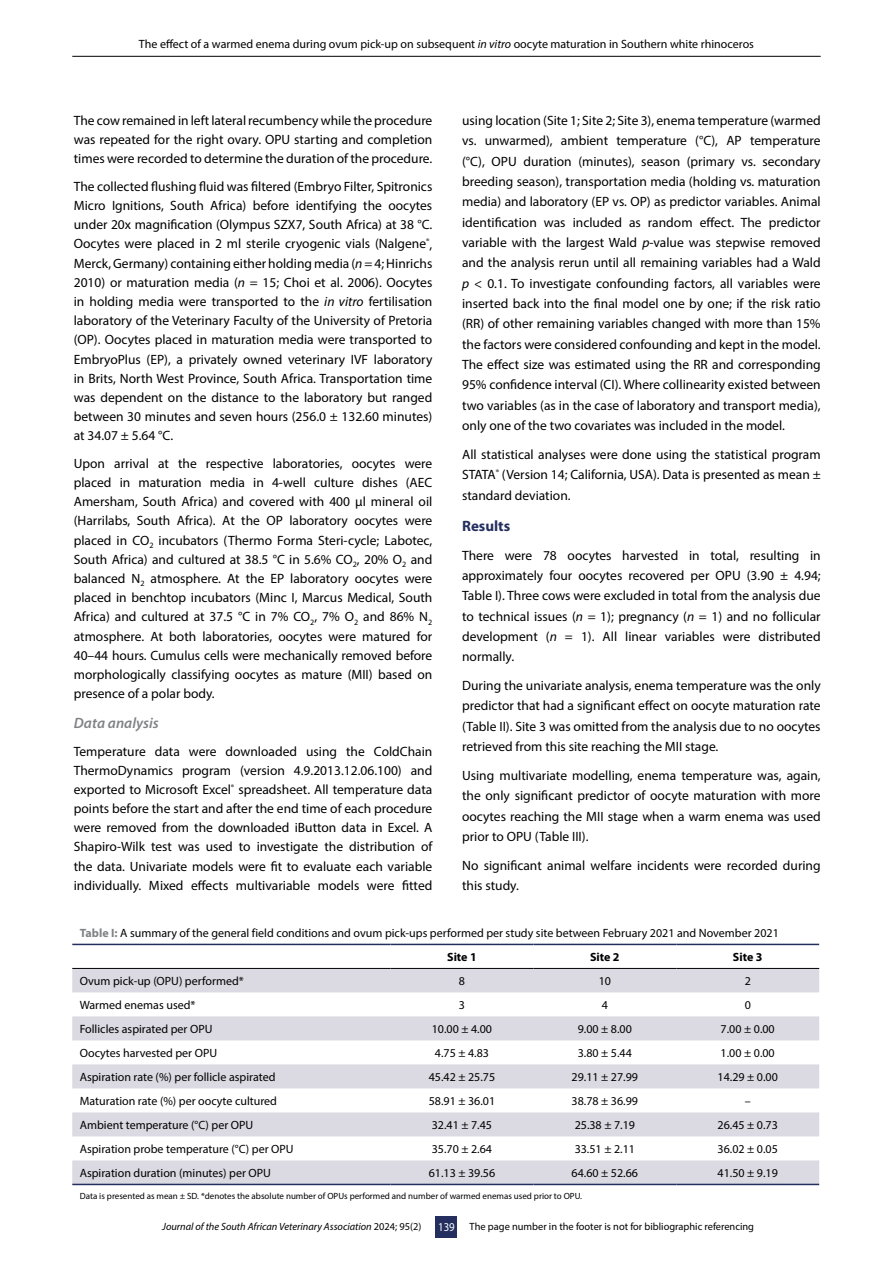
<style>
.page{position:relative;width:893px;height:1263px;background:#fff}
.page>*{position:absolute;margin:0;border:0;box-sizing:border-box;transform-origin:0 0}
.t1{font:italic 600 15px "Myriad Pro";color:#808285}
.t2{font:700 15px "Myriad Pro";color:#242f5f}
.t3{font:13.5px/19.2px "Myriad Pro";color:#000;text-align:justify}
.t4{font:12px/24px "Myriad Pro";color:#000}
.t5{font:700 12px "Myriad Pro";color:#000}
.t6{font:10.5px "Myriad Pro";color:#000}
.t7{font:italic 10.5px "Myriad Pro";color:#000}
.t8{font:9px "Myriad Pro";color:#000}
.s1{font-style:italic}
.s2{font-weight:700;color:#808285}
.s3{font-weight:700}
.s4{font-style:normal}
.s5{font-size:12px;color:#fff}
</style>
<div class="page">
<div style="left:436px;top:1217px;width:21px;height:21px;background:#242f5f"></div>
<hr style="left:72px;top:56px;width:749px;height:1px;background:#000">
<svg style="left:72px;top:969px;width:747px;height:215px;fill:#dbd9e1"></svg>
<hr style="left:72px;top:944px;width:319px;height:1px;background:#242f5f">
<hr style="left:391px;top:944px;width:142px;height:1px;background:#242f5f">
<hr style="left:533px;top:944px;width:143px;height:1px;background:#242f5f">
<hr style="left:676px;top:944px;width:143px;height:1px;background:#242f5f">
<hr style="left:72px;top:1184px;width:319px;height:1px;background:#242f5f">
<hr style="left:391px;top:1184px;width:142px;height:1px;background:#242f5f">
<hr style="left:533px;top:1184px;width:143px;height:1px;background:#242f5f">
<hr style="left:676px;top:1184px;width:143px;height:1px;background:#242f5f">
<hr style="left:72px;top:968px;width:319px;height:1px;background:#000">
<hr style="left:391px;top:968px;width:142px;height:1px;background:#000">
<hr style="left:533px;top:968px;width:143px;height:1px;background:#000">
<hr style="left:676px;top:968px;width:143px;height:1px;background:#000">
<p class="t4" style="left:139px;top:32px;width:616px">The effect of a warmed enema during ovum pick-up on subsequent <span class="s1">in vitro</span> oocyte maturation in Southern white rhinoceros</p>
<p class="t3" style="left:74px;top:111px;width:360px">The cow remained in left lateral recumbency while the procedure was repeated for the right ovary. OPU starting and completion times were recorded to determine the duration of the procedure.</p>
<p class="t3" style="left:74px;top:177px;width:360px">The collected flushing fluid was filtered (Embryo Filter, Spitronics Micro Ignitions, South Africa) before identifying the oocytes under 20x magnification (Olympus SZX7, South Africa) at 38 °C.<br>Oocytes were placed in 2 ml sterile cryogenic vials (Nalgene<sup>®</sup>, Merck, Germany) containing either holding media (<span class="s1">n</span> = 4; Hinrichs 2010) or maturation media (<span class="s1">n</span> = 15; Choi et al. 2006). Oocytes in holding media were transported to the <span class="s1">in vitro</span> fertilisation laboratory of the Veterinary Faculty of the University of Pretoria (OP). Oocytes placed in maturation media were transported to EmbryoPlus (EP), a privately owned veterinary IVF laboratory in Brits, North West Province, South Africa. Transportation time was dependent on the distance to the laboratory but ranged between 30 minutes and seven hours (256.0 ± 132.60 minutes) at 34.07 ± 5.64 °C.</p>
<p class="t3" style="left:74px;top:454px;width:360px">Upon arrival at the respective laboratories, oocytes were placed in maturation media in 4-well culture dishes (AEC Amersham, South Africa) and covered with 400 µl mineral oil (Harrilabs, South Africa). At the OP laboratory oocytes were placed in CO<sub>2</sub> incubators (Thermo Forma Steri-cycle; Labotec, South Africa) and cultured at 38.5 °C in 5.6% CO<sub>2</sub>, 20% O<sub>2</sub> and balanced N<sub>2</sub> atmosphere. At the EP laboratory oocytes were placed in benchtop incubators (Minc I, Marcus Medical, South Africa) and cultured at 37.5 °C in 7% CO<sub>2</sub>, 7% O<sub>2</sub> and 86% N<sub>2 </sub>atmosphere. At both laboratories, oocytes were matured for 40–44 hours. Cumulus cells were mechanically removed before morphologically classifying oocytes as mature (MII) based on presence of a polar body.</p>
<p class="t1" style="left:74px;top:713px;width:87px">Data analysis</p>
<p class="t3" style="left:74px;top:741px;width:360px">Temperature data were downloaded using the ColdChain ThermoDynamics program (version 4.9.2013.12.06.100) and exported to Microsoft Excel<sup>®</sup> spreadsheet. All temperature data points before the start and after the end time of each procedure were removed from the downloaded iButton data in Excel. A Shapiro-Wilk test was used to investigate the distribution of the data. Univariate models were fit to evaluate each variable individually. Mixed effects multivariable models were fitted</p>
<p class="t3" style="left:462px;top:110px;width:360px;line-height:20.4px">using location (Site 1; Site 2; Site 3), enema temperature (warmed vs. unwarmed), ambient temperature (°C), AP temperature (°C), OPU duration (minutes), season (primary vs. secondary breeding season), transportation media (holding vs. maturation media) and laboratory (EP vs. OP) as predictor variables. Animal identification was included as random effect. The predictor variable with the largest Wald <span class="s1">p</span>-value was stepwise removed and the analysis rerun until all remaining variables had a Wald <span class="s1">p</span> &lt; 0.1. To investigate confounding factors, all variables were inserted back into the final model one by one; if the risk ratio (RR) of other remaining variables changed with more than 15% the factors were considered confounding and kept in the model.<br>The effect size was estimated using the RR and corresponding 95% confidence interval (CI). Where collinearity existed between two variables (as in the case of laboratory and transport media), only one of the two covariates was included in the model.</p>
<p class="t3" style="left:462px;top:444px;width:360px;line-height:20.4px">All statistical analyses were done using the statistical program STATA<sup>®</sup> (Version 14; California, USA). Data is presented as mean ± standard deviation.</p>
<p class="t2" style="left:462px;top:516px;width:50px">Results</p>
<p class="t3" style="left:462px;top:545px;width:360px;line-height:20.4px">There were 78 oocytes harvested in total, resulting in approximately four oocytes recovered per OPU (3.90 ± 4.94; Table I). Three cows were excluded in total from the analysis due to technical issues (<span class="s1">n</span> = 1); pregnancy (<span class="s1">n</span> = 1) and no follicular development (<span class="s1">n</span> = 1). All linear variables were distributed normally.</p>
<p class="t3" style="left:462px;top:675px;width:360px;line-height:20.4px">During the univariate analysis, enema temperature was the only predictor that had a significant effect on oocyte maturation rate (Table II). Site 3 was omitted from the analysis due to no oocytes retrieved from this site reaching the MII stage.</p>
<p class="t3" style="left:462px;top:765px;width:360px;line-height:20.4px">Using multivariate modelling, enema temperature was, again, the only significant predictor of oocyte maturation with more oocytes reaching the MII stage when a warm enema was used prior to OPU (Table III).</p>
<p class="t3" style="left:462px;top:855px;width:360px;line-height:20.4px">No significant animal welfare incidents were recorded during this study.</p>
<p class="t4" style="left:447px;top:921px;width:333px;text-indent:-367px"><span class="s2">Table I:</span> A summary of the general field conditions and ovum pick-ups performed per study site between February 2021 and November 2021<br><span class="s3">Site 1</span></p>
<p class="t5" style="left:590px;top:949px;width:31px">Site 2</p>
<p class="t5" style="left:733px;top:949px;width:31px">Site 3</p>
<p class="t4" style="left:80px;top:969px;width:165px">Ovum pick-up (OPU) performed*</p>
<p class="t4" style="left:459px;top:969px;width:8px">8</p>
<p class="t4" style="left:599px;top:969px;width:14px">10</p>
<p class="t4" style="left:745px;top:969px;width:8px">2</p>
<p class="t4" style="left:80px;top:993px;width:117px">Warmed enemas used*</p>
<p class="t4" style="left:459px;top:993px;width:8px">3</p>
<p class="t4" style="left:602px;top:993px;width:8px">4</p>
<p class="t4" style="left:745px;top:993px;width:8px">0</p>
<p class="t4" style="left:80px;top:1017px;width:134px">Follicles aspirated per OPU</p>
<p class="t4" style="left:432px;top:1017px;width:62px">10.00 ± 4.00</p>
<p class="t4" style="left:578px;top:1017px;width:56px">9.00 ± 8.00</p>
<p class="t4" style="left:721px;top:1017px;width:56px">7.00 ± 0.00</p>
<p class="t4" style="left:80px;top:1041px;width:139px">Oocytes harvested per OPU</p>
<p class="t4" style="left:435px;top:1041px;width:56px">4.75 ± 4.83</p>
<p class="t4" style="left:578px;top:1041px;width:56px">3.80 ± 5.44</p>
<p class="t4" style="left:721px;top:1041px;width:56px">1.00 ± 0.00</p>
<p class="t4" style="left:80px;top:1065px;width:197px">Aspiration rate (%) per follicle aspirated</p>
<p class="t4" style="left:429px;top:1065px;width:68px">45.42 ± 25.75</p>
<p class="t4" style="left:572px;top:1065px;width:68px">29.11 ± 27.99</p>
<p class="t4" style="left:718px;top:1065px;width:62px">14.29 ± 0.00</p>
<p class="t4" style="left:80px;top:1089px;width:199px">Maturation rate (%) per oocyte cultured</p>
<p class="t4" style="left:429px;top:1089px;width:68px">58.91 ± 36.01</p>
<p class="t4" style="left:572px;top:1089px;width:68px">38.78 ± 36.99</p>
<p class="t4" style="left:745px;top:1089px;width:7px">–</p>
<p class="t4" style="left:80px;top:1113px;width:175px">Ambient temperature (°C) per OPU</p>
<p class="t4" style="left:432px;top:1113px;width:62px">32.41 ± 7.45</p>
<p class="t4" style="left:575px;top:1113px;width:62px">25.38 ± 7.19</p>
<p class="t4" style="left:718px;top:1113px;width:62px">26.45 ± 0.73</p>
<p class="t4" style="left:80px;top:1137px;width:215px">Aspiration probe temperature (°C) per OPU</p>
<p class="t4" style="left:432px;top:1137px;width:62px">35.70 ± 2.64</p>
<p class="t4" style="left:575px;top:1137px;width:62px">33.51 ± 2.11</p>
<p class="t4" style="left:717px;top:1137px;width:62px">36.02 ± 0.05</p>
<p class="t4" style="left:80px;top:1161px;width:193px">Aspiration duration (minutes) per OPU</p>
<p class="t4" style="left:429px;top:1161px;width:68px">61.13 ± 39.56</p>
<p class="t4" style="left:572px;top:1161px;width:68px">64.60 ± 52.66</p>
<p class="t4" style="left:717px;top:1161px;width:62px">41.50 ± 9.19</p>
<p class="t8" style="left:80px;top:1190px;width:504px">Data is presented as mean ± SD. *denotes the absolute number of OPUs performed and number of warmed enemas used prior to OPU.</p>
<p class="t7" style="left:162px;top:1220px;width:261px">Journal of the South African Veterinary Association <span class="s4">2024; 95(2)</span></p>
<p class="t6" style="left:438px;top:1220px;width:317px"><span class="s5">139</span> The page number in the footer is not for bibliographic referencing</p>
</div>
